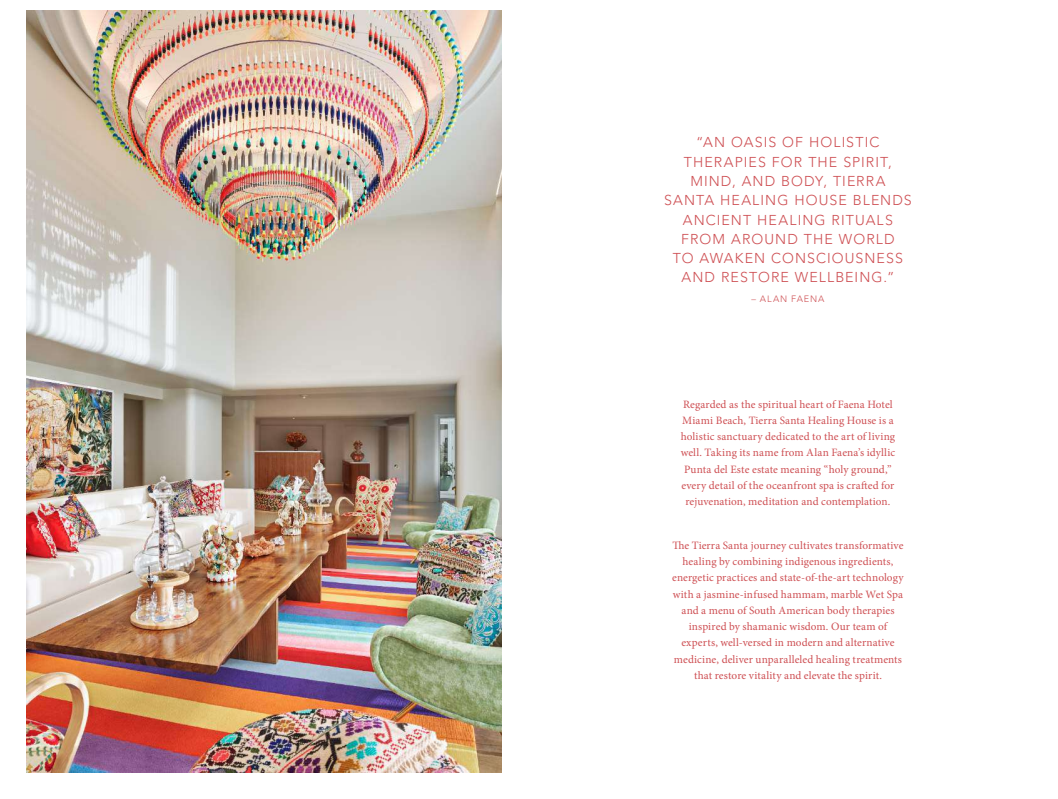
<style>
.page{position:relative;width:1058px;height:799px;background:#fff}
.page>*{position:absolute;margin:0;border:0;box-sizing:border-box;transform-origin:0 0}
.t1{font:300 14.25px/19.2px "Avenir LT Std";letter-spacing:.075em;color:#ce4f53;text-align:center}
.t2{font:11.25px/16.2px "Minion Pro";letter-spacing:.01em;color:#ce4f53;text-align:center}
.t3{font:300 9.12px "Avenir LT Std";letter-spacing:.1em;color:#ce4f53}
</style>
<div class="page">
<img style="left:26px;top:11px;width:475px;height:762px">
<p class="t1" style="left:664px;top:133px;width:249px">“AN OASIS OF HOLISTIC<br>THERAPIES FOR THE SPIRIT,<br>MIND, AND BODY, TIERRA<br>SANTA HEALING HOUSE BLENDS<br>ANCIENT HEALING RITUALS<br>FROM AROUND THE WORLD<br>TO AWAKEN CONSCIOUSNESS<br>AND RESTORE WELLBEING.”</p>
<p class="t3" style="left:751px;top:293px;width:74px">– ALAN FAENA</p>
<p class="t2" style="left:680px;top:396px;width:216px">Regarded as the spiritual heart of Faena Hotel Miami Beach, Tierra Santa Healing House is a holistic sanctuary dedicated to the art of living well. Taking its name from Alan Faena’s idyllic Punta del Este estate meaning “holy ground,” every detail of the oceanfront spa is crafted for rejuvenation, meditation and contemplation.</p>
<p class="t2" style="left:672px;top:537px;width:233px">The Tierra Santa journey cultivates transformative healing by combining indigenous ingredients, energetic practices and state-of-the-art technology with a jasmine-infused hammam, marble Wet Spa and a menu of South American body therapies inspired by shamanic wisdom. Our team of experts, well-versed in modern and alternative medicine, deliver unparalleled healing treatments that restore vitality and elevate the spirit.</p>
</div>
